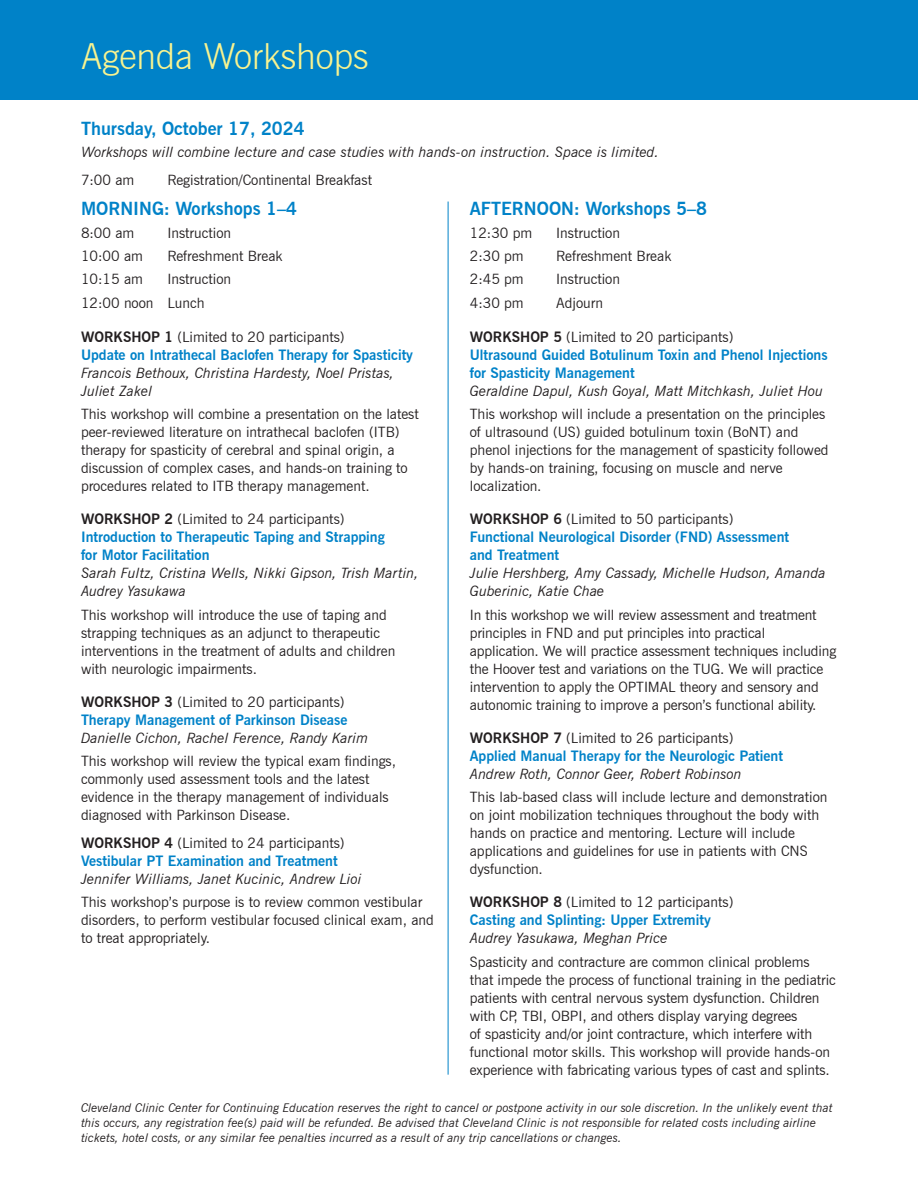
<style>
.page{position:relative;width:918px;height:1188px;background:#fff}
.page>*{position:absolute;margin:0;border:0;box-sizing:border-box;transform-origin:0 0}
.t1{font:300 36px "News Gothic BT";color:#f8f390}
.t2{font:700 18px "News Gothic BT";color:#0082c8}
.t3{font:14.25px/18px "News Gothic BT";color:#231f20}
.t4{font:700 14.25px/18px "News Gothic BT";color:#0082c8}
.t5{font:italic 14.25px/18px "News Gothic BT";color:#231f20}
.t6{font:italic 12px/15px "News Gothic BT";color:#231f20}
.s1{color:#231f20}
.s2{font-weight:400;color:#231f20}
</style>
<div class="page">
<div style="left:0;top:0;width:918px;height:99px;background:#0082c8"></div>
<hr style="left:448px;top:202px;width:1px;height:873px;background:#0082c8">
<h1 class="t1" style="left:81px;top:34px;width:289px">Agenda Workshops</h1>
<p class="t2" style="left:81px;top:118px;width:225px">Thursday, October 17, 2024</p>
<p class="t5" style="left:81px;top:143px;width:580px">Workshops will combine lecture and case studies with hands-on instruction. Space is limited.</p>
<p class="t3" style="left:81px;top:171px;width:55px">7:00 am</p>
<p class="t3" style="left:167px;top:171px;width:206px">Registration/Continental Breakfast</p>
<p class="t2" style="left:81px;top:198px;width:217px">MORNING: Workshops 1–4</p>
<p class="t3" style="left:81px;top:223px;width:55px">8:00 am</p>
<p class="t3" style="left:167px;top:223px;width:65px">Instruction</p>
<p class="t3" style="left:81px;top:247px;width:64px">10:00 am</p>
<p class="t3" style="left:167px;top:247px;width:117px">Refreshment Break</p>
<p class="t3" style="left:81px;top:270px;width:64px">10:15 am</p>
<p class="t2" style="left:470px;top:198px;width:239px">AFTERNOON: Workshops 5–8</p>
<p class="t3" style="left:470px;top:223px;width:64px">12:30 pm</p>
<p class="t3" style="left:556px;top:223px;width:65px">Instruction</p>
<p class="t3" style="left:470px;top:247px;width:55px">2:30 pm</p>
<p class="t3" style="left:556px;top:247px;width:117px">Refreshment Break</p>
<p class="t3" style="left:470px;top:270px;width:55px">2:45 pm</p>
<p class="t3" style="left:556px;top:270px;width:65px">Instruction</p>
<p class="t3" style="left:470px;top:294px;width:55px">4:30 pm</p>
<p class="t3" style="left:556px;top:294px;width:48px">Adjourn</p>
<p class="t4" style="left:470px;top:328px;width:359px"><span class="s1">WORKSHOP 5</span> <span class="s2">(Limited to 20 participants)<br></span>Ultrasound Guided Botulinum Toxin and Phenol Injections for Spasticity Management</p>
<p class="t5" style="left:470px;top:382px;width:355px">Geraldine Dapul, Kush Goyal, Matt Mitchkash, Juliet Hou</p>
<p class="t3" style="left:470px;top:405px;width:360px">This workshop will include a presentation on the principles of ultrasound (US) guided botulinum toxin (BoNT) and phenol injections for the management of spasticity followed by hands-on training, focusing on muscle and nerve localization.</p>
<p class="t4" style="left:470px;top:510px;width:321px"><span class="s1">WORKSHOP 6</span> <span class="s2">(Limited to 50 participants)<br></span>Functional Neurological Disorder (FND) Assessment and Treatment</p>
<p class="t5" style="left:470px;top:564px;width:357px">Julie Hershberg, Amy Cassady, Michelle Hudson, Amanda<br>Guberinic, Katie Chae</p>
<p class="t3" style="left:470px;top:606px;width:368px">In this workshop we will review assessment and treatment principles in FND and put principles into practical application. We will practice assessment techniques including the Hoover test and variations on the TUG. We will practice intervention to apply the OPTIMAL theory and sensory and autonomic training to improve a person’s functional ability.</p>
<p class="t4" style="left:470px;top:729px;width:315px"><span class="s1">WORKSHOP 7</span> <span class="s2">(Limited to 26 participants)<br></span>Applied Manual Therapy for the Neurologic Patient</p>
<p class="t5" style="left:470px;top:765px;width:273px">Andrew Roth, Connor Geer, Robert Robinson</p>
<p class="t3" style="left:470px;top:788px;width:359px">This lab-based class will include lecture and demonstration on joint mobilization techniques throughout the body with hands on practice and mentoring. Lecture will include applications and guidelines for use in patients with CNS dysfunction.</p>
<p class="t4" style="left:470px;top:893px;width:265px"><span class="s1">WORKSHOP 8</span> <span class="s2">(Limited to 12 participants)<br></span>Casting and Splinting: Upper Extremity</p>
<p class="t5" style="left:470px;top:929px;width:199px">Audrey Yasukawa, Meghan Price</p>
<p class="t3" style="left:470px;top:953px;width:368px">Spasticity and contracture are common clinical problems that impede the process of functional training in the pediatric patients with central nervous system dysfunction. Children with CP, TBI, OBPI, and others display varying degrees<br>of spasticity and/or joint contracture, which interfere with functional motor skills. This workshop will provide hands-on experience with fabricating various types of cast and splints.</p>
<p class="t6" style="left:81px;top:1100px;width:753px">Cleveland Clinic Center for Continuing Education reserves the right to cancel or postpone activity in our sole discretion. In the unlikely event that this occurs, any registration fee(s) paid will be refunded. Be advised that Cleveland Clinic is not responsible for related costs including airline tickets, hotel costs, or any similar fee penalties incurred as a result of any trip cancellations or changes.</p>
<p class="t3" style="left:81px;top:267px;width:152px;line-height:23.4px;text-indent:86px">Instruction<br>12:00 noon Lunch</p>
<p class="t4" style="left:81px;top:328px;width:334px"><span class="s1">WORKSHOP 1</span> <span class="s2">(Limited to 20 participants)<br></span>Update on Intrathecal Baclofen Therapy for Spasticity</p>
<p class="t5" style="left:81px;top:364px;width:315px">Francois Bethoux, Christina Hardesty, Noel Pristas,<br>Juliet Zakel</p>
<p class="t3" style="left:81px;top:405px;width:339px">This workshop will combine a presentation on the latest peer-reviewed literature on intrathecal baclofen (ITB) therapy for spasticity of cerebral and spinal origin, a discussion of complex cases, and hands-on training to procedures related to ITB therapy management.</p>
<p class="t4" style="left:81px;top:510px;width:305px"><span class="s1">WORKSHOP 2</span> <span class="s2">(Limited to 24 participants)<br></span>Introduction to Therapeutic Taping and Strapping for Motor Facilitation</p>
<p class="t5" style="left:81px;top:564px;width:339px">Sarah Fultz, Cristina Wells, Nikki Gipson, Trish Martin,<br>Audrey Yasukawa</p>
<p class="t3" style="left:81px;top:606px;width:316px">This workshop will introduce the use of taping and strapping techniques as an adjunct to therapeutic interventions in the treatment of adults and children with neurologic impairments.</p>
<p class="t4" style="left:81px;top:693px;width:268px"><span class="s1">WORKSHOP 3</span> <span class="s2">(Limited to 20 participants)<br></span>Therapy Management of Parkinson Disease</p>
<p class="t5" style="left:81px;top:729px;width:289px">Danielle Cichon, Rachel Ference, Randy Karim</p>
<p class="t3" style="left:81px;top:752px;width:317px">This workshop will review the typical exam findings, commonly used assessment tools and the latest evidence in the therapy management of individuals diagnosed with Parkinson Disease.</p>
<p class="t4" style="left:81px;top:834px;width:265px"><span class="s1">WORKSHOP 4</span> <span class="s2">(Limited to 24 participants)<br></span>Vestibular PT Examination and Treatment</p>
<p class="t5" style="left:81px;top:870px;width:282px">Jennifer Williams, Janet Kucinic, Andrew Lioi</p>
<p class="t3" style="left:81px;top:893px;width:354px">This workshop’s purpose is to review common vestibular disorders, to perform vestibular focused clinical exam, and to treat appropriately.</p>
</div>
